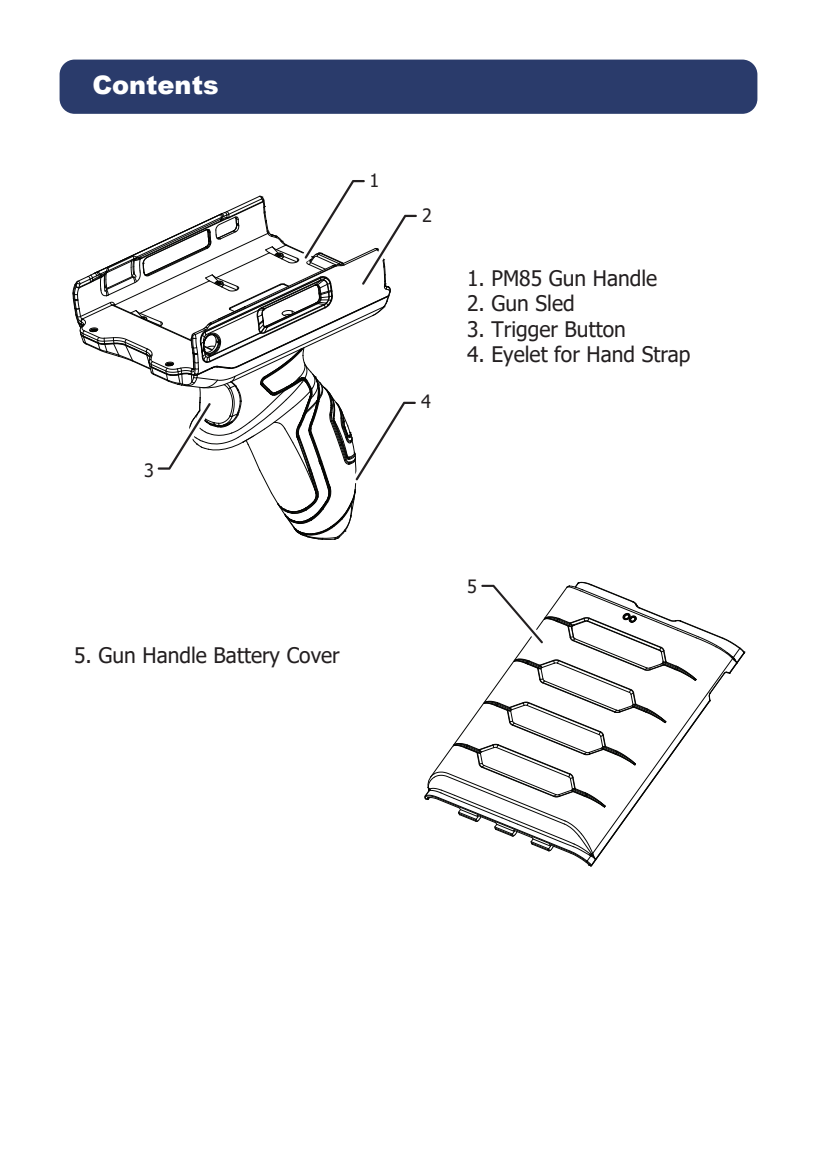
<style>
.page{position:relative;width:817px;height:1166px;background:#fff}
.page>*{position:absolute;margin:0;border:0;box-sizing:border-box;transform-origin:0 0}
.t1{font:900 25.5px "Arial";color:#fff}
.t2{font:21.3px "Tahoma";color:#231f20}
.t3{font:18.3px "Tahoma";color:#231f20}
</style>
<div class="page">
<div style="left:60px;top:60px;width:697px;height:54px;background:#2a3b6b;border-radius:15px"></div>
<svg style="left:72px;top:180px;width:345px;height:359px"></svg>
<svg style="left:424px;top:581px;width:321px;height:285px"></svg>
<p class="t1" style="left:92px;top:66px;width:128px">Contents</p>
<p class="t3" style="left:369px;top:168px;width:11px">1</p>
<p class="t3" style="left:144px;top:457px;width:11px">3</p>
<p class="t2" style="left:74px;top:641px;width:267px">5. Gun Handle Battery Cover</p>
<p class="t3" style="left:422px;top:202px;width:11px">2</p>
<p class="t3" style="left:421px;top:389px;width:11px">4</p>
<p class="t2" style="left:467px;top:264px;width:192px">1. PM85 Gun Handle</p>
<p class="t2" style="left:467px;top:289px;width:109px">2. Gun Sled</p>
<p class="t2" style="left:467px;top:314px;width:160px">3. Trigger Button</p>
<p class="t2" style="left:467px;top:340px;width:225px">4. Eyelet for Hand Strap</p>
<p class="t3" style="left:467px;top:573px;width:11px">5</p>
</div>
